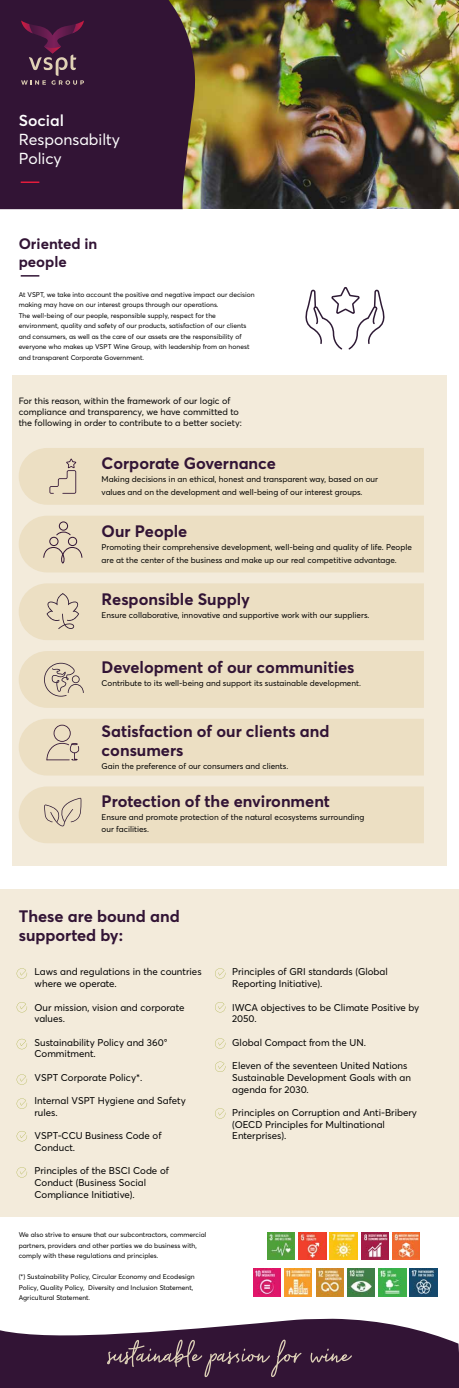
<style>
.page{position:relative;width:459px;height:1388px;background:#fff}
.page>*{position:absolute;margin:0;border:0;box-sizing:border-box;transform-origin:0 0}
.t1{font:700 16.35px/19.6px "Averta";color:#321435}
.t2{font:15.75px/18.9px "Averta";color:#fff}
.t3{font:600 15.75px "Averta";color:#fff}
.t4{font:700 15px/18px "Averta";color:#321435}
.t5{font:9.75px/11.7px "Averta";color:#000}
.t6{font:9px/11.2px "Averta";color:#000}
.t7{font:8.18px/12.8px "Averta";color:#000}
.t8{font:6.75px/10.5px "Averta";color:#000}
</style>
<div class="page">
<div style="left:0;top:889px;width:459px;height:327px;background:#f3ebdb"></div>
<svg style="left:17px;top:968px;width:10px;height:10px"></svg>
<svg style="left:17px;top:1002px;width:10px;height:10px"></svg>
<svg style="left:17px;top:1038px;width:10px;height:11px"></svg>
<svg style="left:17px;top:1074px;width:10px;height:10px"></svg>
<svg style="left:17px;top:1098px;width:10px;height:10px"></svg>
<svg style="left:17px;top:1131px;width:10px;height:10px"></svg>
<svg style="left:17px;top:1167px;width:10px;height:10px"></svg>
<div style="left:12px;top:375px;width:435px;height:490px;background:#f3ebdb"></div>
<img style="left:200px;top:0;width:259px;height:208px">
<svg style="left:0;top:0;width:200px;height:209px;background:#3a1d36"></svg>
<svg style="left:21px;top:20px;width:63px;height:65px;background:#4c2644"></svg>
<svg style="left:21px;top:181px;width:18px;height:2px"></svg>
<svg style="left:0;top:1318px;width:459px;height:69px;fill:#321435"></svg>
<svg style="left:21px;top:275px;width:18px;height:1px"></svg>
<svg style="left:215px;top:968px;width:10px;height:10px"></svg>
<svg style="left:215px;top:1002px;width:10px;height:10px"></svg>
<svg style="left:215px;top:1038px;width:10px;height:10px"></svg>
<svg style="left:215px;top:1061px;width:10px;height:10px"></svg>
<svg style="left:215px;top:1108px;width:10px;height:10px"></svg>
<svg style="left:305px;top:287px;width:80px;height:63px"></svg>
<svg style="left:107px;top:1339px;width:245px;height:37px;background:#452943"></svg>
<img style="left:299px;top:1232px;width:27px;height:27px">
<img style="left:361px;top:1232px;width:28px;height:27px">
<img style="left:253px;top:1268px;width:28px;height:28px">
<img style="left:330px;top:1232px;width:27px;height:27px">
<img style="left:392px;top:1232px;width:28px;height:27px">
<img style="left:267px;top:1232px;width:28px;height:27px">
<img style="left:410px;top:1268px;width:27px;height:28px">
<img style="left:284px;top:1268px;width:28px;height:28px">
<img style="left:316px;top:1268px;width:28px;height:28px">
<img style="left:347px;top:1268px;width:28px;height:28px">
<img style="left:379px;top:1268px;width:27px;height:28px">
<div style="left:19px;top:516px;width:405px;height:56px;background:#ecdfc3"></div>
<div style="left:19px;top:719px;width:405px;height:56px;background:#ecdfc3"></div>
<div style="left:19px;top:786px;width:405px;height:57px;background:#ecdfc3"></div>
<div style="left:19px;top:448px;width:405px;height:57px;background:#ecdfc3"></div>
<div style="left:19px;top:583px;width:405px;height:57px;background:#ecdfc3"></div>
<div style="left:19px;top:651px;width:405px;height:56px;background:#ecdfc3"></div>
<h2 class="t3" style="left:19px;top:109px;width:47px">Social</h2>
<h2 class="t2" style="left:19px;top:129px;width:103px">Responsabilty<br>Policy</h2>
<h3 class="t4" style="left:19px;top:234px;width:80px">Oriented in people</h3>
<p class="t8" style="left:19px;top:289px;width:238px">At VSPT, we take into account the positive and negative impact our decision making may have on our interest groups through our operations.<br>The well-being of our people, responsible supply, respect for the environment, quality and safety of our products, satisfaction of our clients and consumers, as well as the care of our assets are the responsibility of everyone who makes up VSPT Wine Group, with leadership from an honest and transparent Corporate Government.</p>
<h3 class="t6" style="left:19px;top:395px;width:225px">For this reason, within the framework of our logic of compliance and transparency, we have committed to the following in order to contribute to a better society:</h3>
<h1 class="t1" style="left:102px;top:453px;width:176px">Corporate Governance</h1>
<p class="t7" style="left:102px;top:472px;width:278px">Making decisions in an ethical, honest and transparent way, based on our values and on the development and well-being of our interest groups.</p>
<h1 class="t1" style="left:102px;top:520px;width:87px">Our People</h1>
<p class="t7" style="left:102px;top:540px;width:312px">Promoting their comprehensive development, well-being and quality of life. People are at the center of the business and make up our real competitive advantage.</p>
<h1 class="t1" style="left:102px;top:588px;width:150px">Responsible Supply</h1>
<p class="t7" style="left:102px;top:608px;width:269px">Ensure collaborative, innovative and supportive work with our suppliers.</p>
<h1 class="t1" style="left:102px;top:656px;width:254px">Development of our communities</h1>
<p class="t7" style="left:102px;top:676px;width:261px">Contribute to its well-being and support its sustainable development.</p>
<h1 class="t1" style="left:102px;top:720px;width:229px">Satisfaction of our clients and consumers</h1>
<p class="t7" style="left:102px;top:759px;width:188px">Gain the preference of our consumers and clients.</p>
<h1 class="t1" style="left:102px;top:790px;width:230px">Protection of the environment</h1>
<p class="t7" style="left:102px;top:810px;width:264px">Ensure and promote protection of the natural ecosystems surrounding our facilities.</p>
<h1 class="t1" style="left:19px;top:905px;width:163px">These are bound and supported by:</h1>
<h3 class="t5" style="left:35px;top:965px;width:169px">Laws and regulations in the countries where we operate.</h3>
<h3 class="t5" style="left:35px;top:1000px;width:151px">Our mission, vision and corporate values.</h3>
<h3 class="t5" style="left:35px;top:1036px;width:135px">Sustainability Policy and 360°<br>Commitment.</h3>
<h3 class="t5" style="left:35px;top:1071px;width:109px">VSPT Corporate Policy*.</h3>
<h3 class="t5" style="left:35px;top:1094px;width:153px">Internal VSPT Hygiene and Safety rules.</h3>
<h3 class="t5" style="left:35px;top:1129px;width:129px">VSPT-CCU Business Code of<br>Conduct.</h3>
<h3 class="t5" style="left:35px;top:1164px;width:136px">Principles of the BSCI Code of<br>Conduct (Business Social<br>Compliance Initiative).</h3>
<p class="t8" style="left:19px;top:1229px;width:189px">We also strive to ensure that our subcontractors, commercial partners, providers and other parties we do business with, comply with these regulations and principles.</p>
<p class="t8" style="left:19px;top:1271px;width:177px">(*) Sustainability Policy, Circular Economy and Ecodesign<br>Policy, Quality Policy, Diversity and Inclusion Statement,<br>Agricultural Statement.</p>
<h3 class="t5" style="left:232px;top:965px;width:157px">Principles of GRI standards (Global<br>Reporting Initiative).</h3>
<h3 class="t5" style="left:232px;top:1000px;width:189px">IWCA objectives to be Climate Positive by<br>2050.</h3>
<h3 class="t5" style="left:232px;top:1036px;width:135px">Global Compact from the UN.</h3>
<h3 class="t5" style="left:232px;top:1059px;width:180px">Eleven of the seventeen United Nations<br>Sustainable Development Goals with an agenda for 2030.</h3>
<h3 class="t5" style="left:232px;top:1106px;width:186px">Principles on Corruption and Anti-Bribery (OECD Principles for Multinational<br>Enterprises).</h3>
</div>
